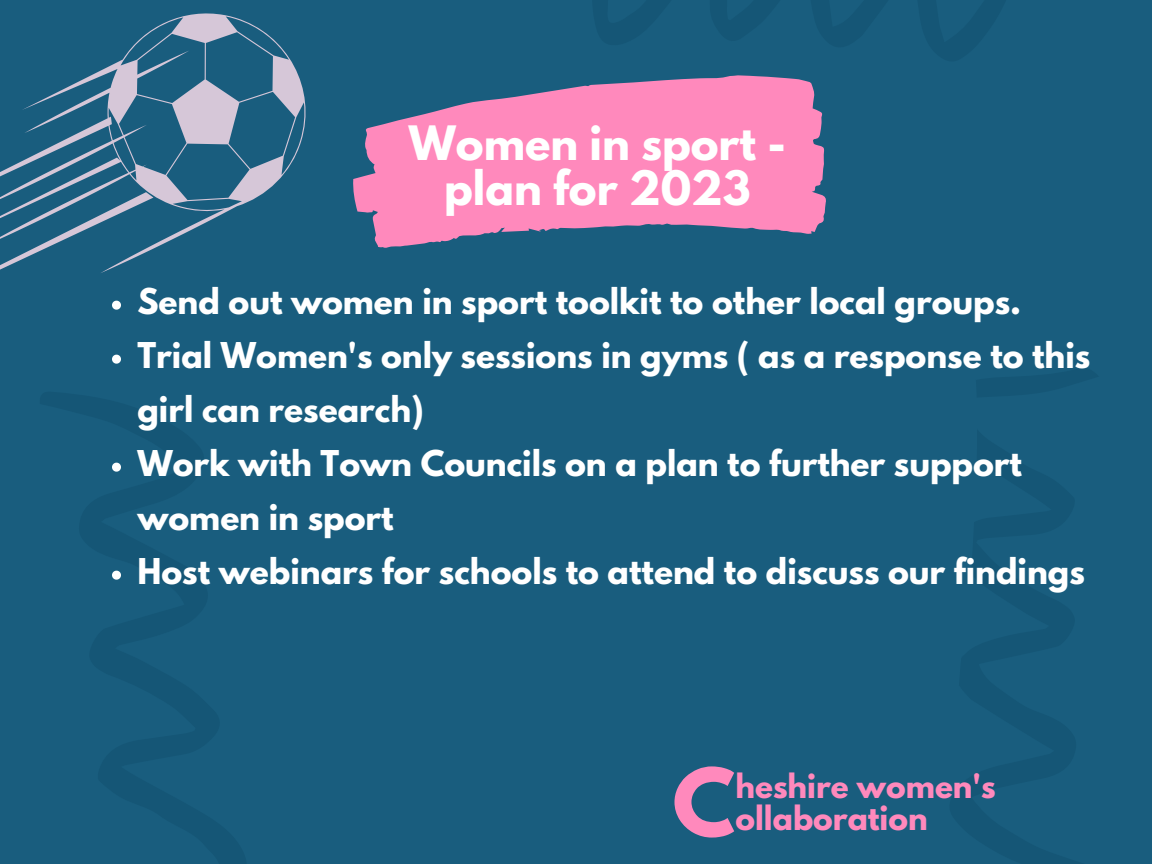
<style>
.page{position:relative;width:1152px;height:864px;background:#195d7e}
.page>*{position:absolute;margin:0;border:0;box-sizing:border-box;transform-origin:0 0}
.t1{font:700 83.25px "League Spartan";color:#ff89bc}
.t2{font:700 42px/45px "League Spartan";color:#fff;text-align:center}
.t3{font:700 31.5px/54px "League Spartan";color:#fff}
.t4{font:700 29.7px "League Spartan";color:#ff89bc}
</style>
<div class="page">
<svg style="left:353px;top:75px;width:473px;height:173px;fill:#ff89bc"></svg>
<svg style="left:112px;top:355px;width:9px;height:9px"></svg>
<svg style="left:112px;top:463px;width:9px;height:9px"></svg>
<svg style="left:112px;top:571px;width:9px;height:9px"></svg>
<svg style="left:0;top:13px;width:306px;height:260px"></svg>
<h2 class="t2" style="left:409px;top:126px;width:379px">Women in sport - plan for 2023</h2>
<p class="t3" style="left:137px;top:278px;width:955px">Send out women in sport toolkit to other local groups.<br>Trial Women's only sessions in gyms ( as a response to this girl can research)<br>Work with Town Councils on a plan to further support women in sport<br>Host webinars for schools to attend to discuss our findings</p>
<h1 class="t1" style="left:673px;top:761px;width:64px">C</h1>
<p class="t4" style="left:736px;top:771px;width:262px">heshire women's</p>
<p class="t4" style="left:736px;top:803px;width:194px">ollaboration</p>
</div>
